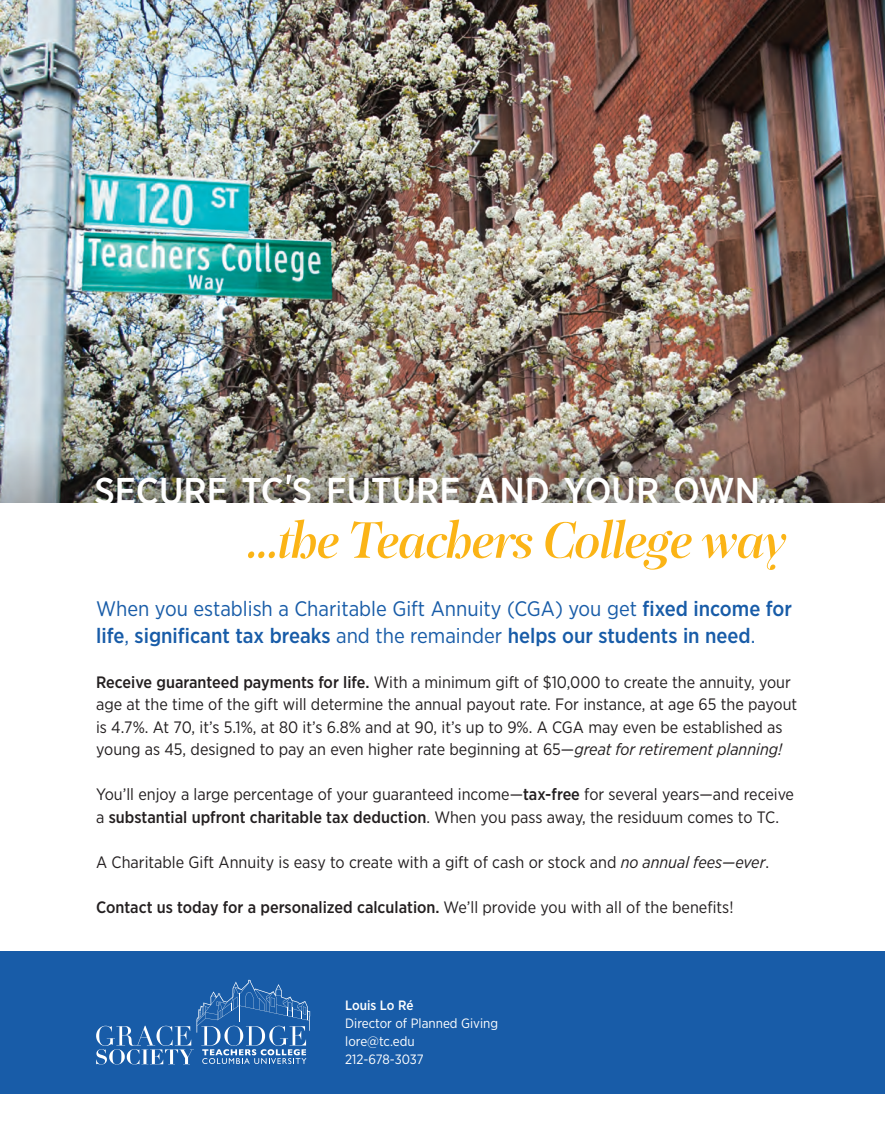
<style>
.page{position:relative;width:885px;height:1134px;background:#fff}
.page>*{position:absolute;margin:0;border:0;box-sizing:border-box;transform-origin:0 0}
.t1{font:italic 500 52.5px "PF Regal Display Pro";letter-spacing:-.025em;color:#fbb416}
.t2{font:500 37.2px "Gotham Narrow";color:#fff}
.t3{font:21px/27px "Gotham Narrow";color:#185ca8}
.t4{font:16.5px/22.5px "Gotham Narrow";color:#231f20}
.t5{font:500 16.5px "Gotham Narrow";color:#231f20}
.t6{font:13.5px/18px "Gotham Narrow";color:#fff}
.s1{font-size:53.25px}
.s2{font-family:"PF Regal Display Pro";font-style:italic;font-size:45px}
.s3{font-weight:500}
.s4{font-style:italic}
.s5{font-weight:400}
</style>
<div class="page">
<img style="left:0;top:0;width:884px;height:403px">
<img style="left:0;top:403px;width:884px;height:100px">
<div style="left:0;top:951px;width:884px;height:143px;background:#185ca8"></div>
<svg style="left:96px;top:980px;width:214px;height:85px"></svg>
<p class="t2" style="left:94px;top:468px;width:693px">SECURE TC<span class="s1">ˇ</span>S FUTURE AND YOUR OWN<span class="s2">…</span></p>
<p class="t1" style="left:247px;top:510px;width:541px">…the Teachers College way</p>
<p class="t3" style="left:96px;top:594px;width:697px">When you establish a Charitable Gift Annuity (CGA) you get <span class="s3">fixed income for life</span>, <span class="s3">significant tax breaks</span> and the remainder <span class="s3">helps our students in need</span>.</p>
<p class="t4" style="left:96px;top:670px;width:702px"><span class="s3">Receive guaranteed payments for life.</span> With a minimum gift of $10,000 to create the annuity, your age at the time of the gift will determine the annual payout rate. For instance, at age 65 the payout is 4.7%. At 70, it’s 5.1%, at 80 it’s 6.8% and at 90, it’s up to 9%. A CGA may even be established as young as 45, designed to pay an even higher rate beginning at 65—<span class="s4">great for retirement planning!</span></p>
<p class="t4" style="left:96px;top:783px;width:699px">You’ll enjoy a large percentage of your guaranteed income—<span class="s3">tax-free</span> for several years—and receive a <span class="s3">substantial upfront charitable tax deduction</span>. When you pass away, the residuum comes to TC.</p>
<p class="t4" style="left:96px;top:850px;width:674px">A Charitable Gift Annuity is easy to create with a gift of cash or stock and <span class="s4">no annual fees—ever</span>.</p>
<p class="t5" style="left:96px;top:897px;width:638px">Contact us today for a personalized calculation. <span class="s5">We’ll provide you with all of the benefits!</span></p>
<p class="t6" style="left:345px;top:996px;width:154px"><span class="s3">Louis Lo Ré<br></span>Director of Planned Giving lore@tc.edu<br>212-678-3037</p>
</div>
